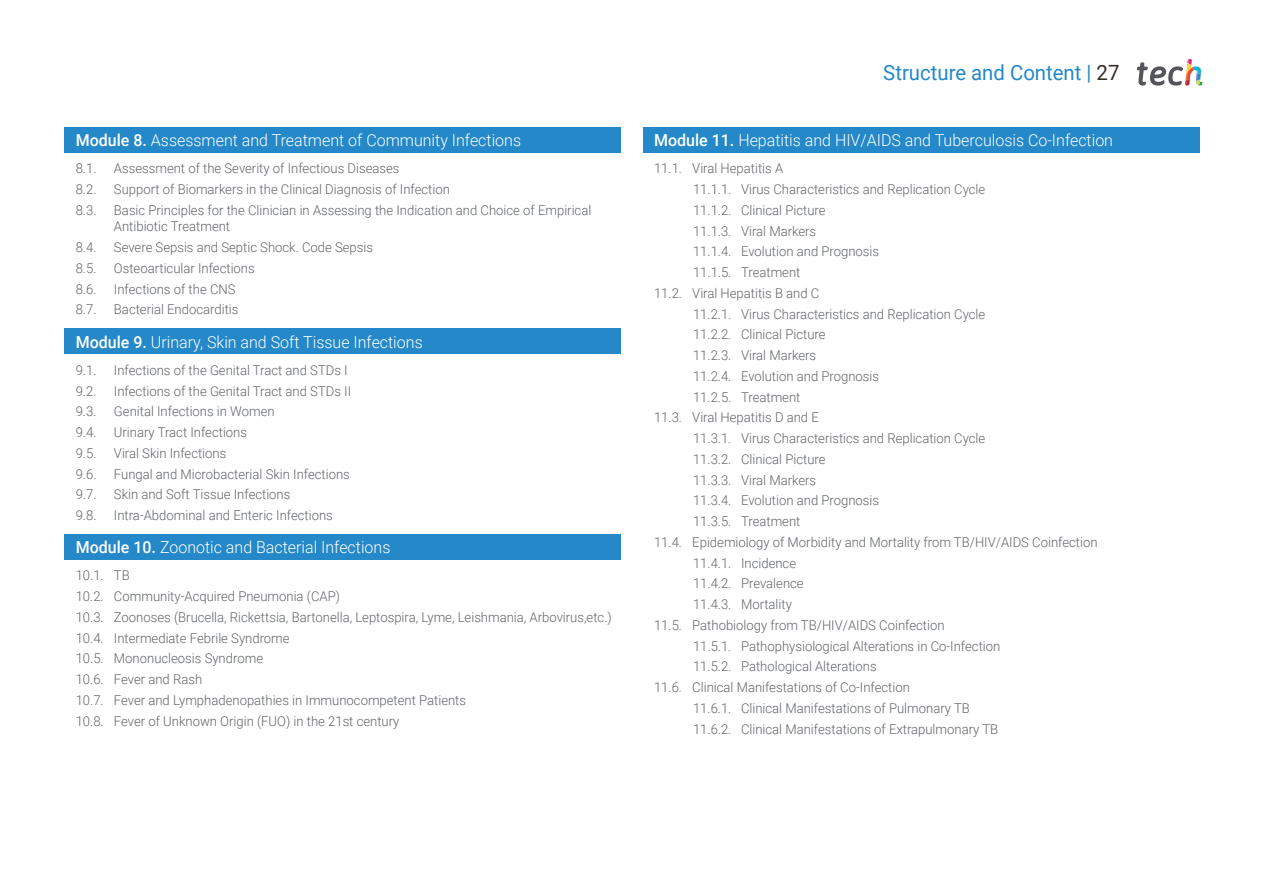
<style>
.page{position:relative;width:1263px;height:893px;background:#fff}
.page>*{position:absolute;margin:0;border:0;box-sizing:border-box;transform-origin:0 0}
.t1{font:21px "Roboto";color:#2488c9}
.t2{font:300 16.5px "Roboto";color:#fff}
.t3{font:300 13.5px/20.7px "Roboto";color:#61646a}
.s1{font-weight:500}
.s2{color:#312e20}
</style>
<div class="page">
<div style="left:65px;top:128px;width:556px;height:25px;background:#2488c9"></div>
<div style="left:65px;top:329px;width:556px;height:25px;background:#2488c9"></div>
<div style="left:65px;top:534px;width:556px;height:25px;background:#2488c9"></div>
<div style="left:643px;top:128px;width:556px;height:25px;background:#2488c9"></div>
<svg style="left:1137px;top:59px;width:65px;height:27px"></svg>
<p class="t2" style="left:76px;top:129px;width:447px"><span class="s1">Module 8.</span> Assessment and Treatment of Community Infections</p>
<p class="t3" style="left:76px;top:158px;width:22px">8.1.</p>
<p class="t3" style="left:114px;top:158px;width:287px">Assessment of the Severity of Infectious Diseases</p>
<p class="t3" style="left:76px;top:179px;width:22px">8.2.</p>
<p class="t3" style="left:114px;top:179px;width:337px">Support of Biomarkers in the Clinical Diagnosis of Infection</p>
<p class="t3" style="left:76px;top:199px;width:22px">8.3.</p>
<p class="t3" style="left:114px;top:201px;width:479px;line-height:16.5px">Basic Principles for the Clinician in Assessing the Indication and Choice of Empirical<br>Antibiotic Treatment</p>
<p class="t3" style="left:76px;top:237px;width:22px">8.4.</p>
<p class="t3" style="left:114px;top:237px;width:261px">Severe Sepsis and Septic Shock. Code Sepsis</p>
<p class="t3" style="left:76px;top:257px;width:22px">8.5.</p>
<p class="t3" style="left:114px;top:257px;width:142px">Osteoarticular Infections</p>
<p class="t3" style="left:76px;top:278px;width:22px">8.6.</p>
<p class="t3" style="left:114px;top:278px;width:123px">Infections of the CNS</p>
<p class="t3" style="left:76px;top:299px;width:22px">8.7.</p>
<p class="t3" style="left:114px;top:299px;width:126px">Bacterial Endocarditis</p>
<p class="t2" style="left:76px;top:330px;width:349px"><span class="s1">Module 9.</span> Urinary, Skin and Soft Tissue Infections</p>
<p class="t3" style="left:76px;top:359px;width:22px">9.1.</p>
<p class="t3" style="left:114px;top:359px;width:235px">Infections of the Genital Tract and STDs I</p>
<p class="t3" style="left:76px;top:380px;width:22px">9.2.</p>
<p class="t3" style="left:114px;top:380px;width:239px">Infections of the Genital Tract and STDs II</p>
<p class="t3" style="left:76px;top:401px;width:22px">9.3.</p>
<p class="t3" style="left:114px;top:401px;width:162px">Genital Infections in Women</p>
<p class="t3" style="left:76px;top:421px;width:22px">9.4.</p>
<p class="t3" style="left:114px;top:421px;width:135px">Urinary Tract Infections</p>
<p class="t3" style="left:76px;top:442px;width:22px">9.5.</p>
<p class="t3" style="left:114px;top:442px;width:114px">Viral Skin Infections</p>
<p class="t3" style="left:76px;top:463px;width:22px">9.6.</p>
<p class="t3" style="left:114px;top:463px;width:237px">Fungal and Microbacterial Skin Infections</p>
<p class="t3" style="left:76px;top:484px;width:22px">9.7.</p>
<p class="t3" style="left:114px;top:484px;width:178px">Skin and Soft Tissue Infections</p>
<p class="t3" style="left:76px;top:504px;width:22px">9.8.</p>
<p class="t3" style="left:114px;top:504px;width:220px">Intra-Abdominal and Enteric Infections</p>
<p class="t2" style="left:76px;top:536px;width:316px"><span class="s1">Module 10.</span> Zoonotic and Bacterial Infections</p>
<p class="t3" style="left:76px;top:565px;width:537px">10.1. TB<br>10.2. Community-Acquired Pneumonia (CAP)<br>10.3. Zoonoses (Brucella, Rickettsia, Bartonella, Leptospira, Lyme, Leishmania, Arbovirus,etc.)<br>10.4. Intermediate Febrile Syndrome<br>10.5. Mononucleosis Syndrome<br>10.6. Fever and Rash<br>10.7. Fever and Lymphadenopathies in Immunocompetent Patients<br>10.8. Fever of Unknown Origin (FUO) in the 21st century</p>
<h1 class="t1" style="left:883px;top:57px;width:238px">Structure and Content | <span class="s2">27</span></h1>
<p class="t2" style="left:654px;top:129px;width:461px"><span class="s1">Module 11.</span> Hepatitis and HIV/AIDS and Tuberculosis Co-Infection</p>
<p class="t3" style="left:654px;top:158px;width:131px">11.1. Viral Hepatitis A</p>
<p class="t3" style="left:693px;top:179px;width:294px">11.1.1. Virus Characteristics and Replication Cycle</p>
<p class="t3" style="left:693px;top:199px;width:134px">11.1.2. Clinical Picture</p>
<p class="t3" style="left:693px;top:220px;width:125px">11.1.3. Viral Markers</p>
<p class="t3" style="left:693px;top:241px;width:188px">11.1.4. Evolution and Prognosis</p>
<p class="t3" style="left:693px;top:262px;width:109px">11.1.5. Treatment</p>
<p class="t3" style="left:654px;top:282px;width:167px">11.2. Viral Hepatitis B and C</p>
<p class="t3" style="left:693px;top:303px;width:294px">11.2.1. Virus Characteristics and Replication Cycle</p>
<p class="t3" style="left:693px;top:324px;width:134px">11.2.2. Clinical Picture</p>
<p class="t3" style="left:693px;top:345px;width:125px">11.2.3. Viral Markers</p>
<p class="t3" style="left:693px;top:365px;width:188px">11.2.4. Evolution and Prognosis</p>
<p class="t3" style="left:693px;top:386px;width:109px">11.2.5. Treatment</p>
<p class="t3" style="left:654px;top:407px;width:166px">11.3. Viral Hepatitis D and E</p>
<p class="t3" style="left:693px;top:428px;width:294px">11.3.1. Virus Characteristics and Replication Cycle</p>
<p class="t3" style="left:693px;top:448px;width:134px">11.3.2. Clinical Picture</p>
<p class="t3" style="left:693px;top:469px;width:125px">11.3.3. Viral Markers</p>
<p class="t3" style="left:693px;top:490px;width:188px">11.3.4. Evolution and Prognosis</p>
<p class="t3" style="left:693px;top:511px;width:109px">11.3.5. Treatment</p>
<p class="t3" style="left:654px;top:531px;width:445px">11.4. Epidemiology of Morbidity and Mortality from TB/HIV/AIDS Coinfection</p>
<p class="t3" style="left:693px;top:552px;width:105px">11.4.1. Incidence</p>
<p class="t3" style="left:693px;top:573px;width:112px">11.4.2. Prevalence</p>
<p class="t3" style="left:693px;top:594px;width:100px">11.4.3. Mortality</p>
<p class="t3" style="left:654px;top:614px;width:292px">11.5. Pathobiology from TB/HIV/AIDS Coinfection</p>
<p class="t3" style="left:693px;top:635px;width:309px">11.5.1. Pathophysiological Alterations in Co-Infection</p>
<p class="t3" style="left:693px;top:656px;width:185px">11.5.2. Pathological Alterations</p>
<p class="t3" style="left:654px;top:677px;width:257px">11.6. Clinical Manifestations of Co-Infection</p>
<p class="t3" style="left:693px;top:697px;width:278px">11.6.1. Clinical Manifestations of Pulmonary TB</p>
<p class="t3" style="left:693px;top:718px;width:307px">11.6.2. Clinical Manifestations of Extrapulmonary TB</p>
</div>
